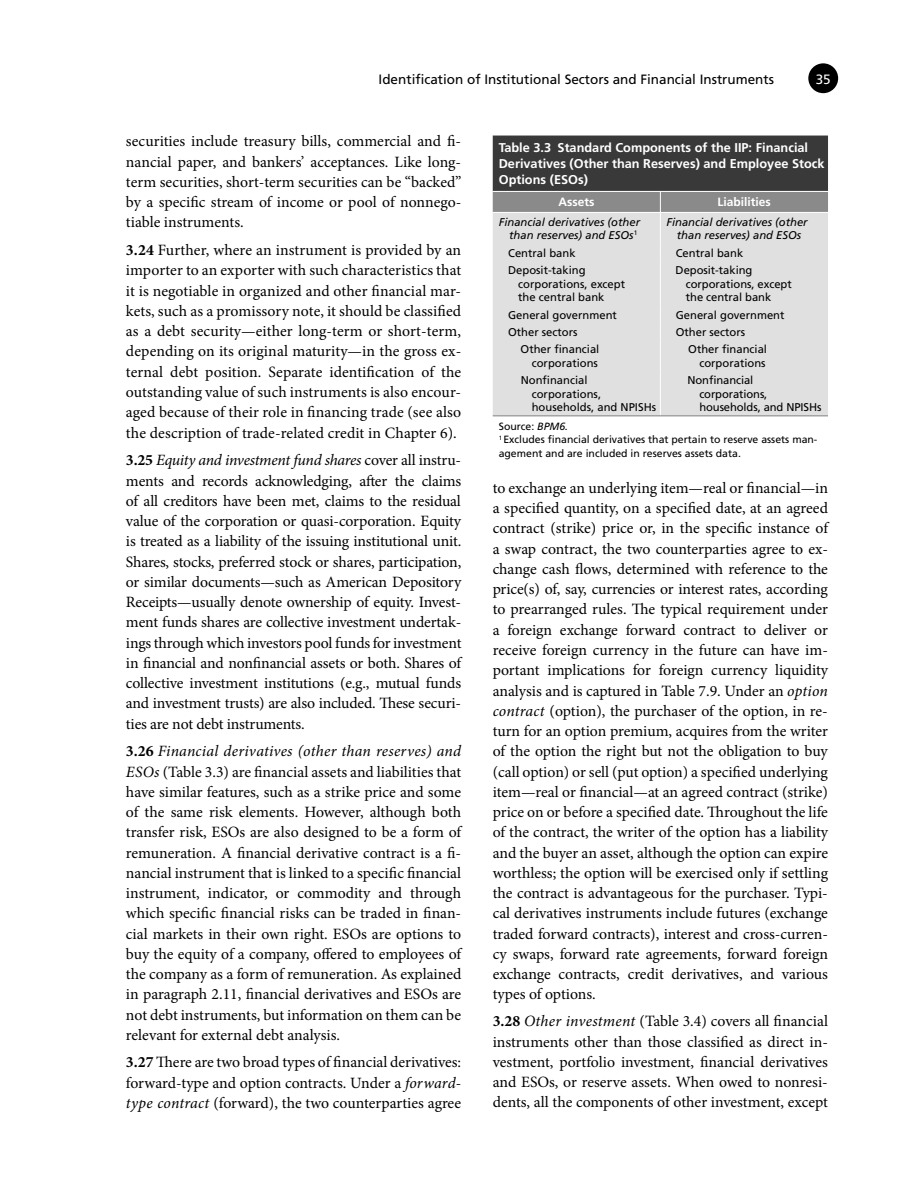
<style>
.page{position:relative;width:918px;height:1188px;background:#fff}
.page>*{position:absolute;margin:0;border:0;box-sizing:border-box;transform-origin:0 0}
.t1{font:15.75px/20.2px "Minion Pro";color:#000;text-align:justify}
.t2{font:13.5px "Frutiger LT Std";color:#000}
.t3{font:13.5px "Frutiger LT Std";color:#fff}
.t4{font:700 12.75px/15.8px "Frutiger LT Std";color:#fff}
.t5{font:700 12px "Frutiger LT Std";color:#fff}
.t6{font:11.25px/13.5px "Frutiger LT Std";color:#000}
.t7{font:italic 11.25px/13.5px "Frutiger LT Std";color:#000;text-align:right}
.t8{font:10.5px/13.5px "Frutiger LT Std";color:#000}
.s1{font-weight:700}
.s2{font-style:italic}
</style>
<div class="page">
<div style="left:808px;top:63px;width:30px;height:30px;background:#000;border-radius:50%"></div>
<div style="left:493px;top:136px;width:335px;height:55px;background:#393939"></div>
<div style="left:493px;top:213px;width:335px;height:202px;background:#e0e0e0"></div>
<div style="left:493px;top:192px;width:335px;height:20px;background:#8a8a8a"></div>
<hr style="left:660px;top:213px;width:1px;height:31px;background:#fff">
<svg style="left:660px;top:244px;width:1px;height:17px"></svg>
<hr style="left:660px;top:261px;width:1px;height:45px;background:#fff">
<svg style="left:660px;top:306px;width:1px;height:34px"></svg>
<hr style="left:660px;top:340px;width:1px;height:31px;background:#fff">
<hr style="left:660px;top:371px;width:1px;height:44px;background:#fff">
<hr style="left:493px;top:415px;width:335px;height:1px;background:#808080">
<p class="t2" style="left:379px;top:73px;width:397px">Identification of Institutional Sectors and Financial Instruments</p>
<p class="t3" style="left:816px;top:73px;width:17px">35</p>
<p class="t1" style="left:126px;top:133px;width:337px">securities include treasury bills, commercial and fi&shy;nancial paper, and bankers’ acceptances. Like long&shy;term securities, short-term securities can be “backed” by a specific stream of income or pool of nonnego&shy;tiable instruments.</p>
<p class="t1" style="left:126px;top:241px;width:337px"><span class="s1">3.24</span> Further, where an instrument is provided by an importer to an exporter with such characteristics that it is negotiable in organized and other financial mar&shy;kets, such as a promissory note, it should be classified as a debt security—either long-term or short-term, depending on its original maturity—in the gross ex&shy;ternal debt position. Separate identification of the outstanding value of such instruments is also encour&shy;aged because of their role in financing trade (see also the description of trade-related credit in Chapter 6).</p>
<p class="t1" style="left:126px;top:451px;width:337px"><span class="s1">3.25</span> <span class="s2">Equity and investment fund shares</span> cover all instru&shy;ments and records acknowledging, after the claims of all creditors have been met, claims to the residual value of the corporation or quasi-corporation. Equity is treated as a liability of the issuing institutional unit.<br>Shares, stocks, preferred stock or shares, participation, or similar documents—such as American Depository Receipts—usually denote ownership of equity. Invest&shy;ment funds shares are collective investment undertak&shy;ings through which investors pool funds for investment in financial and nonfinancial assets or both. Shares of collective investment institutions (e.g., mutual funds and investment trusts) are also included. These securi&shy;ties are not debt instruments.</p>
<p class="t1" style="left:126px;top:742px;width:337px"><span class="s1">3.26</span> <span class="s2">Financial derivatives (other than reserves) and ESOs</span> ( Table 3.3 ) are financial assets and liabilities that have similar features, such as a strike price and some of the same risk elements. However, although both transfer risk, ESOs are also designed to be a form of remuneration. A financial derivative contract is a fi&shy;nancial instrument that is linked to a specific financial instrument, indicator, or commodity and through which specific financial risks can be traded in finan&shy;cial markets in their own right. ESOs are options to buy the equity of a company, offered to employees of the company as a form of remuneration. As explained in paragraph 2.11, financial derivatives and ESOs are not debt instruments, but information on them can be relevant for external debt analysis.</p>
<p class="t1" style="left:126px;top:1054px;width:337px"><span class="s1">3.27</span> There are two broad types of financial derivatives: forward-type and option contracts. Under a <span class="s2">forward&shy;type contract</span> (forward), the two counterparties agree</p>
<p class="t4" style="left:499px;top:141px;width:327px">Table 3.3 Standard Components of the IIP: Financial<br>Derivatives (Other than Reserves) and Employee Stock<br>Options (ESOs)</p>
<p class="t5" style="left:559px;top:197px;width:37px">Assets</p>
<p class="t5" style="left:717px;top:197px;width:55px">Liabilities</p>
<p class="t7" style="left:499px;top:216px;width:143px">Financial derivatives (other than reserves) and ESOs<sup>1</sup></p>
<p class="t7" style="left:666px;top:216px;width:143px;text-align:center">Financial derivatives (other than reserves) and ESOs</p>
<p class="t6" style="left:508px;top:247px;width:69px">Central bank</p>
<p class="t6" style="left:676px;top:247px;width:69px">Central bank</p>
<p class="t6" style="left:518px;top:264px;width:108px;text-indent:-10px">Deposit-taking corporations, except the central bank</p>
<p class="t6" style="left:686px;top:264px;width:107px;text-indent:-10px">Deposit-taking corporations, except the central bank</p>
<p class="t6" style="left:508px;top:309px;width:110px">General government</p>
<p class="t6" style="left:676px;top:309px;width:110px">General government</p>
<p class="t6" style="left:508px;top:326px;width:71px">Other sectors</p>
<p class="t6" style="left:676px;top:326px;width:71px">Other sectors</p>
<p class="t6" style="left:521px;top:344px;width:80px;text-align:right">Other financial corporations</p>
<p class="t6" style="left:688px;top:344px;width:80px;text-align:right">Other financial corporations</p>
<p class="t6" style="left:532px;top:375px;width:126px;text-indent:-11px">Nonfinancial corporations, households, and NPISHs</p>
<p class="t6" style="left:699px;top:375px;width:124px;text-indent:-12px">Nonfinancial corporations, households, and NPISHs</p>
<p class="t8" style="left:499px;top:420px;width:320px">Source: <span class="s2">BPM6.<br></span><sup>1</sup> Excludes financial derivatives that pertain to reserve assets man&shy;agement and are included in reserves assets data.</p>
<p class="t1" style="left:493px;top:479px;width:337px">to exchange an underlying item—real or financial—in a specified quantity, on a specified date, at an agreed contract (strike) price or, in the specific instance of a swap contract, the two counterparties agree to ex&shy;change cash flows, determined with reference to the price(s) of, say, currencies or interest rates, according to prearranged rules. The typical requirement under a foreign exchange forward contract to deliver or receive foreign currency in the future can have im&shy;portant implications for foreign currency liquidity analysis and is captured in Table 7.9. Under an <span class="s2">option contract</span> (option), the purchaser of the option, in re&shy;turn for an option premium, acquires from the writer of the option the right but not the obligation to buy (call option) or sell (put option) a specified underlying item—real or financial—at an agreed contract (strike) price on or before a specified date. Throughout the life of the contract, the writer of the option has a liability and the buyer an asset, although the option can expire worthless; the option will be exercised only if settling the contract is advantageous for the purchaser. Typi&shy;cal derivatives instruments include futures (exchange traded forward contracts), interest and cross-curren&shy;cy swaps, forward rate agreements, forward foreign exchange contracts, credit derivatives, and various types of options.</p>
<p class="t1" style="left:493px;top:1012px;width:337px"><span class="s1">3.28</span> <span class="s2">Other investment</span> ( Table 3.4 ) covers all financial instruments other than those classified as direct in&shy;vestment, portfolio investment, financial derivatives and ESOs, or reserve assets. When owed to nonresi&shy;dents, all the components of other investment, except</p>
</div>
